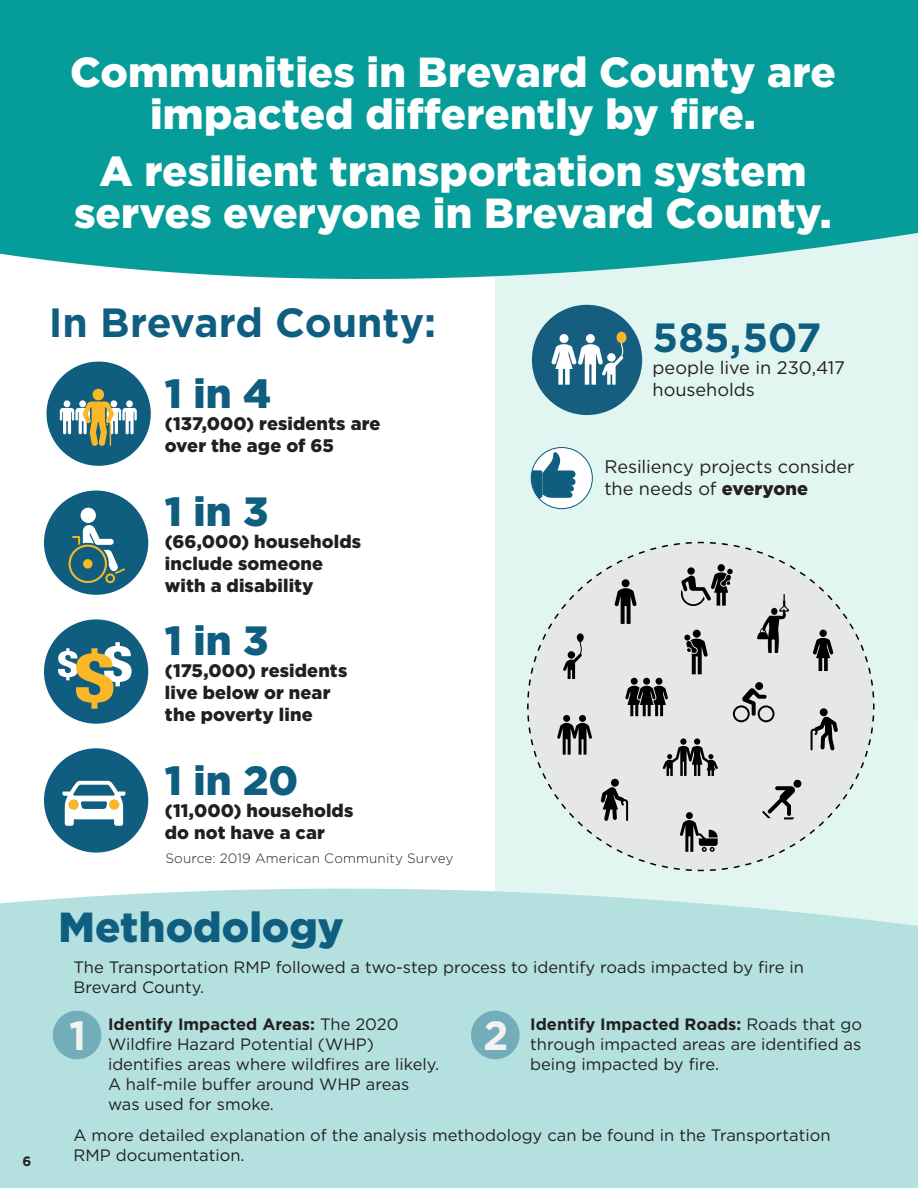
<style>
.page{position:relative;width:918px;height:1188px;background:#fff}
.page>*{position:absolute;margin:0;border:0;box-sizing:border-box;transform-origin:0 0}
.Header_1{font:900 42px/42px "Gotham";letter-spacing:.005em;color:#fff;text-align:center}
.Header_1-2{font:900 42px "Gotham";color:#0f5e80}
.Callout_Quote_Large{font:700 40.8px "Gotham";letter-spacing:-.005em;color:#0f5e80}
.Callout_Quote_Large-2{font:900 40.8px "Gotham";letter-spacing:.005em;color:#0f5e80}
.Callout_Quote_Small{font:900 40.8px "Gotham";color:#0f5e80}
.Callout_Quote_Large-3{font:700 40.8px "Gotham";color:#f2f2f2}
.Callout_Quote_Small-2{font:900 18.15px/21.8px "Gotham";letter-spacing:.005em;color:#231f20}
.Callout_Quote_Small-3{font:18.15px/21.8px "Gotham";letter-spacing:-.005em;color:#231f20}
.Split_para{font:16.5px/19.8px "Gotham";color:#231f20}
.Display_text{font:16.5px/19.8px "Gotham";color:#231f20}
.Callout_Quote_Small-4{font:300 13.5px "Gotham";letter-spacing:.015em;color:#231f20}
.t1{font:700 13.5px "Gotham";color:#231f20}
.s1{font-weight:900}
.s2{font-weight:700}
</style>
<div class="page">
<div style="left:495px;top:0;width:423px;height:1188px;background:#dff6f0"></div>
<div style="left:0;top:888px;width:918px;height:300px;background:#b4e1e0"></div>
<div style="left:0;top:0;width:918px;height:279px;background:#059c99"></div>
<div style="left:47px;top:362px;width:104px;height:104px;background:#0f5e80;border-radius:50%"></div>
<div style="left:111px;top:400px;width:6px;height:7px;background:#fff;border-radius:50%"></div>
<div style="left:64px;top:400px;width:6px;height:7px;background:#fff;border-radius:50%"></div>
<div style="left:93px;top:389px;width:11px;height:11px;background:#fab829;border-radius:50%"></div>
<svg style="left:60px;top:402px;width:77px;height:44px"></svg>
<div style="left:44px;top:619px;width:104px;height:105px;background:#0f5e80;border-radius:50%"></div>
<svg style="left:58px;top:642px;width:74px;height:67px"></svg>
<div style="left:44px;top:491px;width:104px;height:104px;background:#0f5e80;border-radius:50%"></div>
<div style="left:81px;top:508px;width:15px;height:15px;background:#fff;border-radius:50%"></div>
<svg style="left:69px;top:525px;width:56px;height:58px"></svg>
<div style="left:44px;top:748px;width:104px;height:105px;background:#0f5e80;border-radius:50%"></div>
<svg style="left:62px;top:781px;width:63px;height:45px"></svg>
<div style="left:68px;top:800px;width:11px;height:10px;background:#fab829;border-radius:50%"></div>
<div style="left:109px;top:800px;width:10px;height:10px;background:#fab829;border-radius:50%"></div>
<div style="left:531px;top:448px;width:61px;height:61px;background:#fff;border-radius:50%"></div>
<svg style="left:531px;top:451px;width:45px;height:47px"></svg>
<div style="left:531px;top:447px;width:62px;height:62px;border:1px solid #0f5e80;border-radius:50%"></div>
<svg style="left:527px;top:541px;width:348px;height:331px"></svg>
<div style="left:472px;top:1011px;width:47px;height:48px;background:#72adb9;border-radius:50%"></div>
<div style="left:471px;top:1011px;width:49px;height:48px;border:2px solid #0f5e80;border-radius:50%"></div>
<div style="left:54px;top:1011px;width:47px;height:48px;background:#72adb9;border-radius:50%"></div>
<div style="left:53px;top:1011px;width:48px;height:48px;border:2px solid #0f5e80;border-radius:50%"></div>
<div style="left:532px;top:305px;width:110px;height:110px;background:#165e80;border-radius:50%"></div>
<svg style="left:551px;top:333px;width:74px;height:52px"></svg>
<div style="left:617px;top:332px;width:9px;height:11px;background:#f9b627;border-radius:50%"></div>
<p class="Header_1" style="left:70px;top:51px;width:767px">Communities in Brevard County are impacted differently by fire.</p>
<p class="Header_1" style="left:74px;top:149px;width:759px">A resilient transportation system serves everyone in Brevard County.</p>
<p class="t1" style="left:23px;top:1153px;width:10px">6</p>
<p class="Callout_Quote_Large" style="left:49px;top:295px;width:389px">In Brevard County:</p>
<p class="Callout_Quote_Large-2" style="left:165px;top:366px;width:108px">1 in 4</p>
<p class="Callout_Quote_Small-2" style="left:165px;top:413px;width:217px">(137,000) residents are over the age of 65</p>
<p class="Callout_Quote_Large-2" style="left:165px;top:484px;width:105px">1 in 3</p>
<p class="Callout_Quote_Small-2" style="left:165px;top:531px;width:198px">(66,000) households include someone with a disability</p>
<p class="Callout_Quote_Small" style="left:165px;top:613px;width:105px">1 in 3</p>
<p class="Callout_Quote_Small-2" style="left:165px;top:659px;width:184px">(175,000) residents live below or near the poverty line</p>
<p class="Callout_Quote_Large-2" style="left:165px;top:752px;width:135px">1 in 20</p>
<p class="Callout_Quote_Small-2" style="left:165px;top:799px;width:190px">(11,000) households do not have a car</p>
<p class="Callout_Quote_Small-4" style="left:165px;top:850px;width:290px">Source: 2019 American Community Survey</p>
<p class="Callout_Quote_Large" style="left:652px;top:311px;width:170px">585,507</p>
<p class="Callout_Quote_Small-3" style="left:652px;top:356px;width:194px">people live in 230,417 households</p>
<p class="Callout_Quote_Small-3" style="left:604px;top:456px;width:252px">Resiliency projects consider the needs of <span class="s1">everyone</span></p>
<p class="Header_1-2" style="left:58px;top:899px;width:287px">Methodology</p>
<p class="Display_text" style="left:74px;top:957px;width:732px">The Transportation RMP followed a two-step process to identify roads impacted by fire in<br>Brevard County.</p>
<p class="Split_para" style="left:108px;top:1014px;width:333px"><span class="s2">Identify Impacted Areas:</span> The 2020<br>Wildfire Hazard Potential (WHP) identifies areas where wildfires are likely.<br>A half-mile buffer around WHP areas was used for smoke.</p>
<p class="Split_para" style="left:530px;top:1014px;width:333px;text-align:justify"><span class="s2">Identify Impacted Roads:</span> Roads that go through impacted areas are identified as being impacted by fire.</p>
<p class="Display_text" style="left:74px;top:1125px;width:759px">A more detailed explanation of the analysis methodology can be found in the Transportation<br>RMP documentation.</p>
<p class="Callout_Quote_Large-3" style="left:69px;top:1009px;width:19px">1</p>
<p class="Callout_Quote_Large-3" style="left:483px;top:1009px;width:27px">2</p>
</div>
